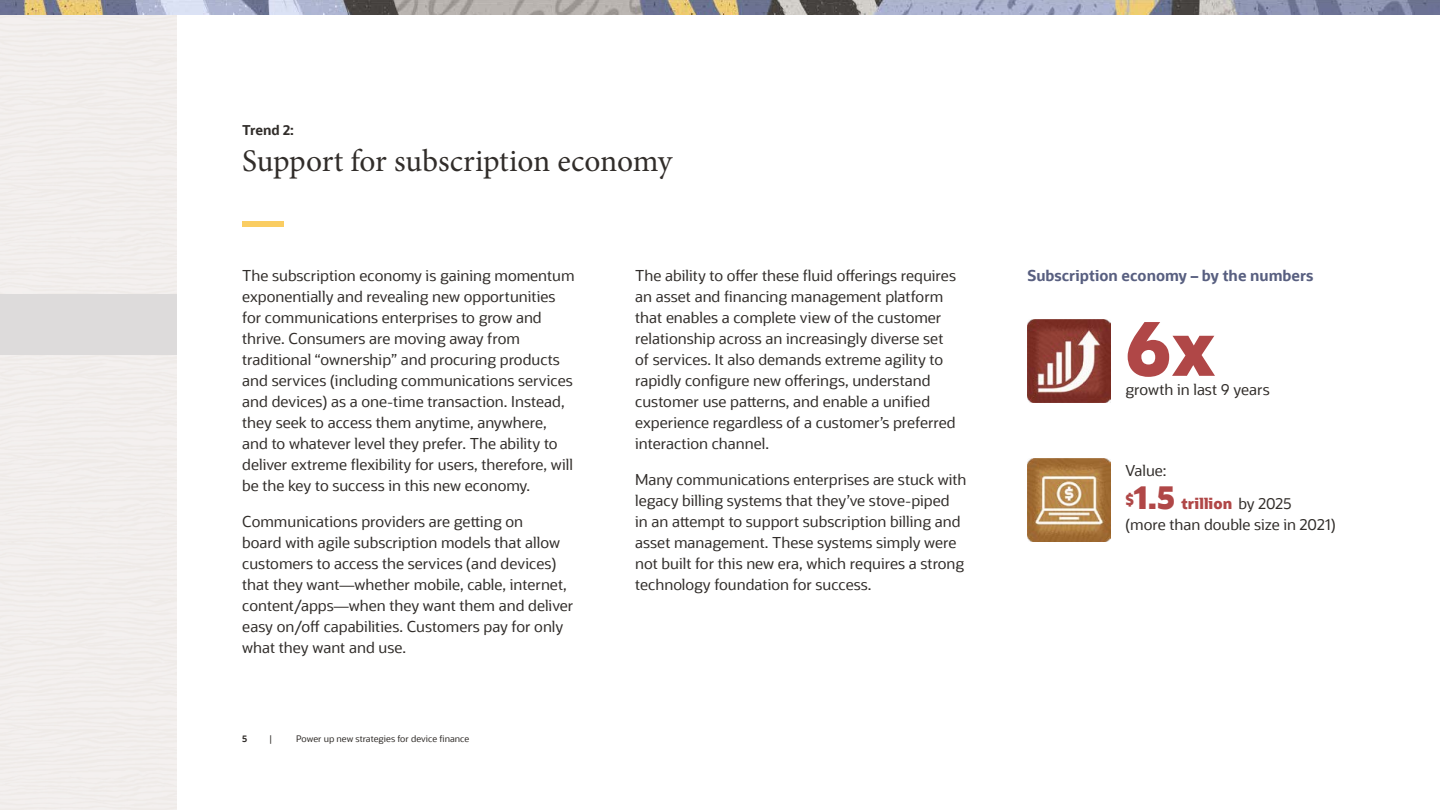
<style>
.page{position:relative;width:1440px;height:810px;background:#fff}
.page>*{position:absolute;margin:0;border:0;box-sizing:border-box;transform-origin:0 0}
.t1{font:800 75px "Oracle Sans";color:#b04747}
.t2{font:31.5px "Minion Pro";letter-spacing:-.005em;color:#312d2a}
.t3{font:15px/21px "Oracle Sans";color:#312d2a}
.t4{font:700 15px "Oracle Sans";color:#585f80}
.t5{font:700 13.5px "Oracle Sans";letter-spacing:-.01em;color:#312d2a}
.t6{font:9px "Oracle Sans";color:#312d2a}
.t7{font:700 9px "Oracle Sans";color:#312d2a}
.s1{font-weight:800;font-size:31.5px;color:#b04747}
.s2{font-weight:800;color:#b04747}
</style>
<div class="page">
<img style="left:1028px;top:320px;width:82px;height:82px">
<img style="left:1028px;top:459px;width:82px;height:83px">
<div style="left:0;top:294px;width:176px;height:61px;background:#dddbdb"></div>
<img style="left:0;top:0;width:1440px;height:15px">
<div style="left:242px;top:221px;width:42px;height:6px;background:#facd62"></div>
<p class="t5" style="left:242px;top:122px;width:53px">Trend 2:</p>
<p class="t2" style="left:242px;top:139px;width:432px">Support for subscription economy</p>
<p class="t3" style="left:242px;top:265px;width:334px">The subscription economy is gaining momentum exponentially and revealing new opportunities for communications enterprises to grow and thrive. Consumers are moving away from traditional “ownership” and procuring products and services (including communications services and devices) as a one-time transaction. Instead, they seek to access them anytime, anywhere, and to whatever level they prefer. The ability to deliver extreme flexibility for users, therefore, will be the key to success in this new economy.</p>
<p class="t3" style="left:242px;top:511px;width:333px">Communications providers are getting on<br>board with agile subscription models that allow customers to access the services (and devices) that they want—whether mobile, cable, internet, content/apps—when they want them and deliver easy on/off capabilities. Customers pay for only what they want and use.</p>
<p class="t7" style="left:242px;top:733px;width:7px">5</p>
<p class="t6" style="left:269px;top:733px;width:5px">|</p>
<p class="t6" style="left:296px;top:733px;width:175px">Power up new strategies for device finance</p>
<p class="t3" style="left:635px;top:265px;width:322px">The ability to offer these fluid offerings requires an asset and financing management platform that enables a complete view of the customer relationship across an increasingly diverse set of services. It also demands extreme agility to rapidly configure new offerings, understand customer use patterns, and enable a unified experience regardless of a customer’s preferred interaction channel.</p>
<p class="t3" style="left:635px;top:469px;width:333px">Many communications enterprises are stuck with legacy billing systems that they’ve stove-piped<br>in an attempt to support subscription billing and asset management. These systems simply were not built for this new era, which requires a strong technology foundation for success.</p>
<p class="t4" style="left:1028px;top:266px;width:288px">Subscription economy – by the numbers</p>
<p class="t1" style="left:1125px;top:300px;width:91px">6x</p>
<p class="t3" style="left:1125px;top:380px;width:146px">growth in last 9 years</p>
<p class="t3" style="left:1125px;top:460px;width:43px">Value:</p>
<p class="t3" style="left:1125px;top:493px;width:212px"><sup>$</sup><span class="s1">1.5</span> <span class="s2">trillion</span> by 2025 (more than double size in 2021)</p>
</div>
